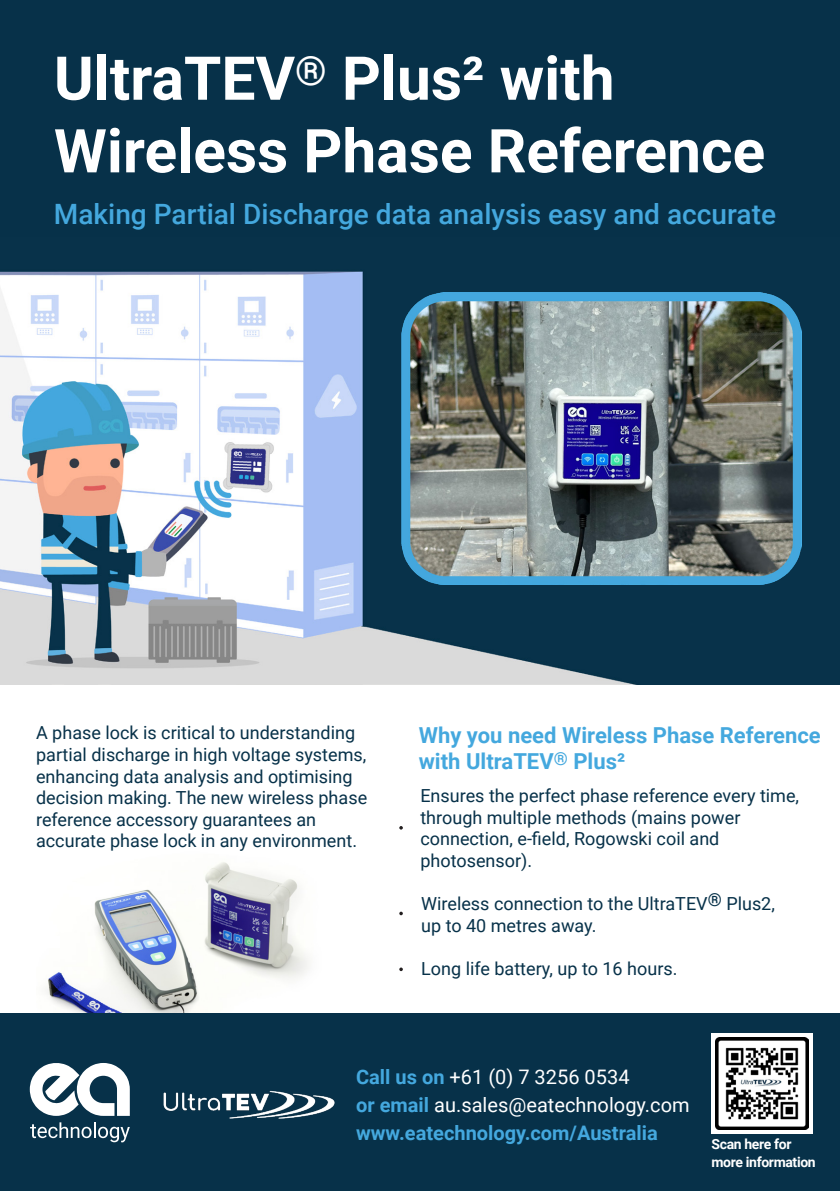
<style>
.page{position:relative;width:840px;height:1191px;background:#fff}
.page>*{position:absolute;margin:0;border:0;box-sizing:border-box;transform-origin:0 0}
.t1{font:700 60.4px "Roboto";color:#fff}
.t2{font:500 28px "Roboto";color:#44a8de}
.t3{font:700 22px/26.4px "Roboto";color:#44a8de}
.t4{font:20px "Roboto";color:#fff}
.t5{font:700 20px "Roboto";color:#44a8de}
.t6{font:18px/21.6px "Roboto";color:#073149}
.t7{font:700 14px/18px "Roboto";letter-spacing:-.025em;color:#fff}
.s1{font-weight:700;color:#44a8de}
</style>
<div class="page">
<img style="left:45px;top:862px;width:264px;height:151px">
<div style="left:0;top:0;width:839px;height:245px;background:#073149"></div>
<img style="left:0;top:245px;width:839px;height:440px">
<div style="left:0;top:1013px;width:839px;height:178px;background:#073149"></div>
<svg style="left:30px;top:1063px;width:100px;height:52px"></svg>
<svg style="left:30px;top:1122px;width:100px;height:20px"></svg>
<svg style="left:711px;top:1033px;width:101px;height:100px;background:#d5d5d5"></svg>
<img style="left:715px;top:1037px;width:92px;height:92px">
<img style="left:163px;top:1090px;width:172px;height:29px">
<img style="left:401px;top:293px;width:399px;height:291px">
<div style="left:30px;top:936px;width:30px;height:11px;background:#fff"></div>
<p class="t1" style="left:54px;top:36px;width:562px">UltraTEV<sup>®</sup> Plus² with</p>
<p class="t1" style="left:54px;top:109px;width:712px">Wireless Phase Reference</p>
<p class="t2" style="left:54px;top:194px;width:723px">Making Partial Discharge data analysis easy and accurate</p>
<p class="t6" style="left:36px;top:721px;width:332px">A phase lock is critical to understanding partial discharge in high voltage systems, enhancing data analysis and optimising decision making. The new wireless phase reference accessory guarantees an</p>
<p class="t6" style="left:36px;top:829px;width:322px">accurate phase lock in any environment.</p>
<p class="t3" style="left:418px;top:720px;width:403px">Why you need Wireless Phase Reference with UltraTEV<sup>®</sup> Plus²</p>
<p class="t6" style="left:420px;top:784px;width:380px;text-indent:-23px">• Ensures the perfect phase reference every time, through multiple methods (mains power</p>
<p class="t6" style="left:397px;top:827px;width:323px">• connection, e-field, Rogowski coil and</p>
<p class="t6" style="left:397px;top:849px;width:136px">• photosensor).</p>
<p class="t6" style="left:380px;top:892px;width:395px">• Wireless connection to the UltraTEV<sup>®</sup> Plus2,</p>
<p class="t6" style="left:380px;top:914px;width:217px">• up to 40 metres away.</p>
<p class="t6" style="left:380px;top:957px;width:298px">• Long life battery, up to 16 hours.</p>
<p class="t4" style="left:356px;top:1063px;width:275px"><span class="s1">Call us on</span> +61 (0) 7 3256 0534</p>
<p class="t4" style="left:356px;top:1091px;width:335px"><span class="s1">or email</span> au.sales@eatechnology.com</p>
<p class="t5" style="left:356px;top:1119px;width:303px">www.eatechnology.com/Australia</p>
<p class="t7" style="left:711px;top:1134px;width:106px">Scan here for more information</p>
</div>
